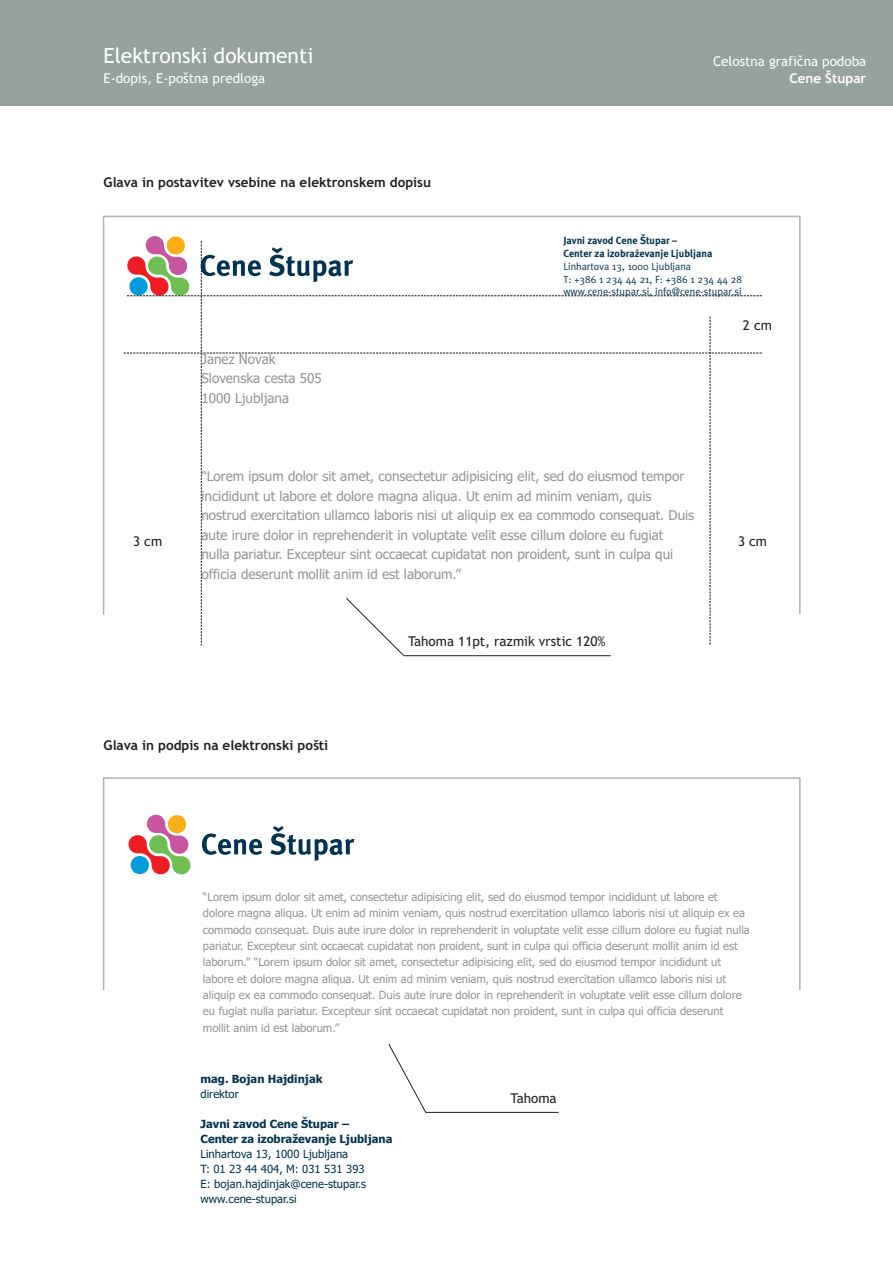
<style>
.page{position:relative;width:893px;height:1263px;background:#fff}
.page>*{position:absolute;margin:0;border:0;box-sizing:border-box;transform-origin:0 0}
.t1{font:21px "Trebuchet MS";color:#fff}
.t2{font:13.5px/19.5px "Tahoma";color:#939598}
.t3{font:700 13.5px "Trebuchet MS";color:#231f20}
.t4{font:13.5px "Trebuchet MS";color:#fff}
.t5{font:13.5px "Trebuchet MS";color:#231f20}
.t6{font:700 13.5px "Trebuchet MS";color:#fff}
.t7{font:11.25px/16.4px "Tahoma";color:#939598}
.t8{font:11.25px/15px "Tahoma";color:#003450}
.t9{font:700 11.25px/15px "Tahoma";color:#003450}
.t10{font:10.35px/12.8px "Meta Plus Normal";color:#003450}
.t11{font:700 10.35px/13.4px "Meta Plus";color:#003450}
</style>
<div class="page">
<div style="left:0;top:0;width:893px;height:106px;background:#96a29c"></div>
<svg style="left:102px;top:215px;width:699px;height:400px"></svg>
<div style="left:103px;top:777px;width:698px;height:214px;border:2px solid #b2b2b2"></div>
<svg style="left:388px;top:1044px;width:171px;height:69px"></svg>
<svg style="left:124px;top:235px;width:639px;height:421px"></svg>
<svg style="left:128px;top:814px;width:63px;height:61px"></svg>
<svg style="left:202px;top:826px;width:152px;height:35px"></svg>
<h1 class="t1" style="left:104px;top:47px;width:211px">Elektronski dokumenti</h1>
<p class="t4" style="left:104px;top:73px;width:163px">E-dopis, E-poštna predloga</p>
<p class="t3" style="left:104px;top:177px;width:329px">Glava in postavitev vsebine na elektronskem dopisu</p>
<p class="t2" style="left:201px;top:350px;width:122px">Janez Novak<br>Slovenska cesta 505<br>1000 Ljubljana</p>
<p class="t4" style="left:713px;top:56px;width:155px">Celostna grafièna podoba</p>
<p class="t6" style="left:789px;top:73px;width:78px">Cene Štupar</p>
<p class="t11" style="left:563px;top:233px;width:150px">Javni zavod Cene Štupar –<br>Center za izobraževanje Ljubljana</p>
<p class="t10" style="left:563px;top:260px;width:180px">Linhartova 13, 1000 Ljubljana<br>T: +386 1 234 44 21, F: +386 1 234 44 28 www.cene-stupar.si, info@cene-stupar.si</p>
<p class="t5" style="left:743px;top:320px;width:31px">2 cm</p>
<p class="t2" style="left:201px;top:467px;width:494px">“Lorem ipsum dolor sit amet, consectetur adipisicing elit, sed do eiusmod tempor incididunt ut labore et dolore magna aliqua. Ut enim ad minim veniam, quis nostrud exercitation ullamco laboris nisi ut aliquip ex ea commodo consequat. Duis aute irure dolor in reprehenderit in voluptate velit esse cillum dolore eu fugiat nulla pariatur. Excepteur sint occaecat cupidatat non proident, sunt in culpa qui officia deserunt mollit anim id est laborum.”</p>
<p class="t5" style="left:133px;top:536px;width:31px">3 cm</p>
<p class="t5" style="left:738px;top:536px;width:31px">3 cm</p>
<p class="t3" style="left:104px;top:740px;width:226px">Glava in podpis na elektronski pošti</p>
<p class="t5" style="left:408px;top:636px;width:199px">Tahoma 11pt, razmik vrstic 120%</p>
<p class="t7" style="left:203px;top:890px;width:548px">“Lorem ipsum dolor sit amet, consectetur adipisicing elit, sed do eiusmod tempor incididunt ut labore et dolore magna aliqua. Ut enim ad minim veniam, quis nostrud exercitation ullamco laboris nisi ut aliquip ex ea commodo consequat. Duis aute irure dolor in reprehenderit in voluptate velit esse cillum dolore eu fugiat nulla pariatur. Excepteur sint occaecat cupidatat non proident, sunt in culpa qui officia deserunt mollit anim id est laborum.” “Lorem ipsum dolor sit amet, consectetur adipisicing elit, sed do eiusmod tempor incididunt ut labore et dolore magna aliqua. Ut enim ad minim veniam, quis nostrud exercitation ullamco laboris nisi ut aliquip ex ea commodo consequat. Duis aute irure dolor in reprehenderit in voluptate velit esse cillum dolore eu fugiat nulla pariatur. Excepteur sint occaecat cupidatat non proident, sunt in culpa qui officia deserunt mollit anim id est laborum.”</p>
<p class="t9" style="left:200px;top:1072px;width:124px">mag. Bojan Hajdinjak</p>
<p class="t8" style="left:200px;top:1087px;width:40px">direktor</p>
<p class="t9" style="left:200px;top:1117px;width:193px">Javni zavod Cene Štupar –<br>Center za izobraževanje Ljubljana</p>
<p class="t8" style="left:200px;top:1147px;width:167px">Linhartova 13, 1000 Ljubljana<br>T: 01 23 44 404, M: 031 531 393<br>E: bojan.hajdinjak@cene-stupar.s www.cene-stupar.si</p>
<p class="t5" style="left:511px;top:1093px;width:48px">Tahoma</p>
</div>
